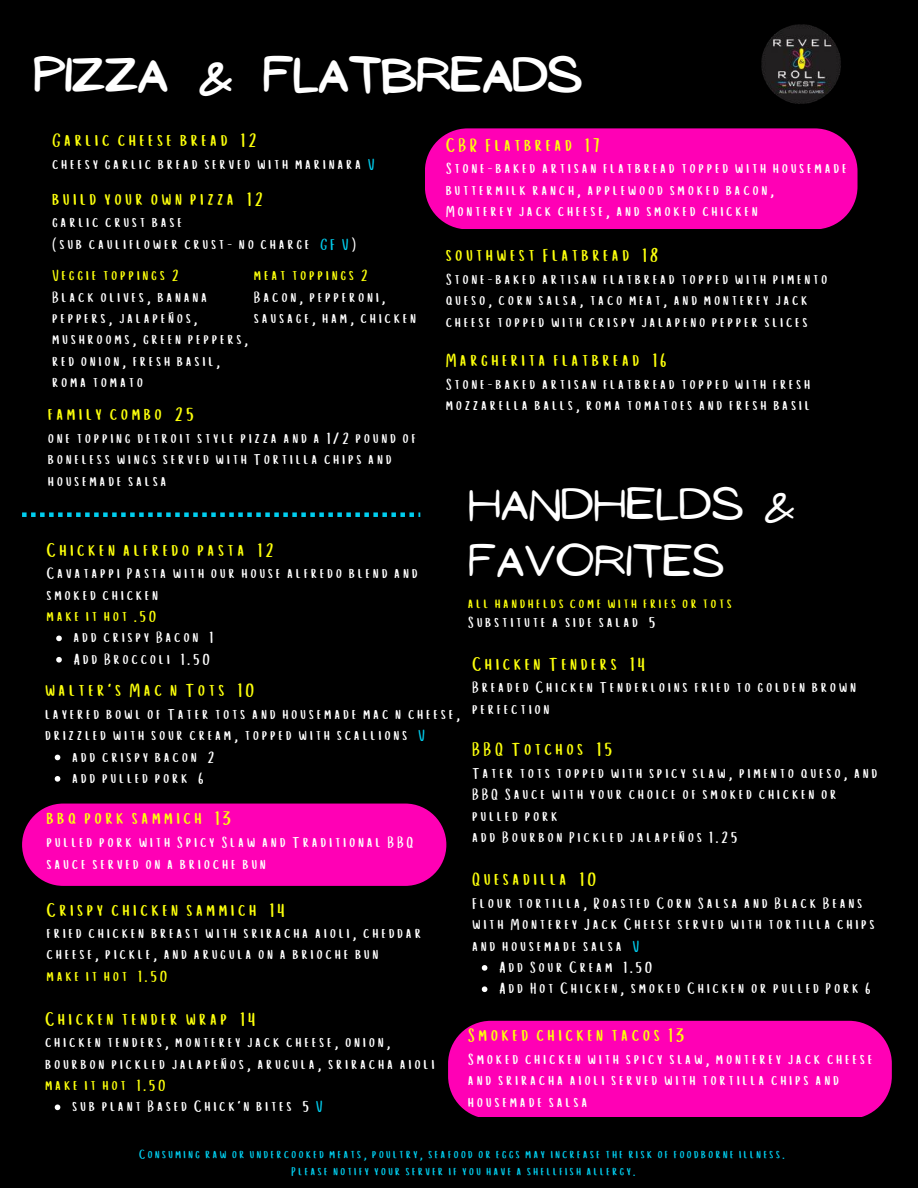
<style>
.page{position:relative;width:918px;height:1188px;background:#000}
.page>*{position:absolute;margin:0;border:0;box-sizing:border-box;transform-origin:0 0}
.t1{font:44.4px "NF Ananias Bold";color:#fff}
.t2{font:41.25px/57.3px "NF Ananias Regular";color:#fff}
.t3{font:19.2px "Cup Cakes";color:#fcff0b}
.t4{font:19.05px "Cup Cakes";color:#fcff0b}
.t5{font:15.9px/21.5px "Cup Cakes";color:#fff}
.t6{font:15.9px "Cup Cakes";color:#fcff0b}
.t7{font:15px "Cup Cakes";color:#fcff0b}
.t8{font:12.9px/17.1px "Cup Cakes";color:#00ceef;text-align:center}
.s1{color:#00ceef}
</style>
<div class="page">
<div style="left:425px;top:128px;width:433px;height:101px;background:#ff00b5;border-radius:43px"></div>
<svg style="left:482px;top:965px;width:5px;height:6px"></svg>
<svg style="left:482px;top:986px;width:5px;height:6px"></svg>
<div style="left:22px;top:804px;width:424px;height:82px;background:#ff00b5;border-radius:41px"></div>
<svg style="left:55px;top:755px;width:5px;height:5px"></svg>
<svg style="left:55px;top:776px;width:5px;height:6px"></svg>
<svg style="left:55px;top:1105px;width:5px;height:5px"></svg>
<div style="left:448px;top:1021px;width:444px;height:96px;background:#ff00b5"></div>
<svg style="left:56px;top:636px;width:6px;height:5px"></svg>
<svg style="left:56px;top:657px;width:6px;height:6px"></svg>
<img style="left:761px;top:24px;width:80px;height:80px">
<svg style="left:22px;top:512px;width:398px;height:5px"></svg>
<h1 class="t1" style="left:34px;top:50px;width:550px">PIZZA &amp; FLATBREADS</h1>
<p class="t4" style="left:53px;top:128px;width:209px">Garlic cheese bread 12</p>
<p class="t5" style="left:53px;top:154px;width:327px">cheesy garlic bread served with marinara <span class="s1">V</span></p>
<p class="t4" style="left:53px;top:187px;width:216px">build your own pizza 12</p>
<p class="t5" style="left:53px;top:213px;width:308px">garlic crust base<br>(sub cauliflower crust- no charge <span class="s1">GF V</span>)</p>
<p class="t6" style="left:53px;top:265px;width:131px">Veggie toppings 2</p>
<p class="t5" style="left:53px;top:287px;width:200px">Black olives, banana peppers, jalapeños, mushrooms, green peppers, red onion, fresh basil, roma tomato</p>
<p class="t6" style="left:255px;top:265px;width:118px">meat toppings 2</p>
<p class="t5" style="left:255px;top:287px;width:166px">Bacon, pepperoni, sausage, ham, chicken</p>
<p class="t4" style="left:49px;top:402px;width:151px">family combo 25</p>
<p class="t5" style="left:49px;top:428px;width:372px">one topping detroit style pizza and a 1/2 pound of boneless wings served with Tortilla chips and housemade salsa</p>
<p class="t3" style="left:47px;top:538px;width:232px">Chicken alfredo pasta 12</p>
<p class="t5" style="left:47px;top:564px;width:375px">Cavatappi Pasta with our house alfredo blend and smoked chicken</p>
<p class="t6" style="left:47px;top:606px;width:114px">make it hot .50</p>
<p class="t4" style="left:446px;top:133px;width:159px">CBR Flatbread 17</p>
<p class="t5" style="left:446px;top:159px;width:405px">Stone-baked artisan flatbread topped with housemade buttermilk ranch, applewood smoked bacon,<br>Monterey jack cheese, and smoked chicken</p>
<p class="t4" style="left:446px;top:243px;width:217px">southwest Flatbread 18</p>
<p class="t5" style="left:446px;top:269px;width:386px">Stone-baked artisan flatbread topped with pimento queso, corn salsa, taco meat, and monterey jack cheese topped with crispy jalapeno pepper slices</p>
<p class="t4" style="left:446px;top:348px;width:226px">Margherita flatbread 16</p>
<p class="t5" style="left:446px;top:374px;width:369px">Stone-baked artisan flatbread topped with fresh mozzarella balls, roma tomatoes and fresh basil</p>
<h2 class="t2" style="left:469px;top:476px;width:328px">HANDHELDS &amp;<br>FAVORITES</h2>
<p class="t7" style="left:469px;top:594px;width:268px">all handhelds come with fries or tots</p>
<p class="t5" style="left:469px;top:613px;width:192px">Substitute a side salad 5</p>
<p class="t5" style="left:74px;top:628px;width:144px">add crispy Bacon 1<br>Add Broccoli 1.50</p>
<p class="t3" style="left:46px;top:678px;width:214px">walter's Mac n Tots 10</p>
<p class="t5" style="left:46px;top:704px;width:419px">layered bowl of Tater tots and housemade mac n cheese, drizzled with sour cream, topped with scallions <span class="s1">V</span></p>
<p class="t5" style="left:73px;top:747px;width:146px">add crispy bacon 2 add pulled pork 6</p>
<p class="t3" style="left:47px;top:806px;width:190px">bbq pork sammich 13</p>
<p class="t5" style="left:47px;top:833px;width:371px">pulled pork with Spicy Slaw and Traditional BBQ sauce served on a brioche bun</p>
<p class="t3" style="left:47px;top:897px;width:243px">Crispy chicken sammich 14</p>
<p class="t5" style="left:47px;top:924px;width:379px">fried chicken breast with sriracha aioli, cheddar cheese, pickle, and arugula on a brioche bun</p>
<p class="t6" style="left:47px;top:966px;width:125px">make it hot 1.50</p>
<p class="t3" style="left:46px;top:1007px;width:215px">Chicken tender wrap 14</p>
<p class="t5" style="left:46px;top:1033px;width:394px">chicken tenders, monterey jack cheese, onion, bourbon pickled jalapeños, arugula, sriracha aioli</p>
<p class="t6" style="left:46px;top:1075px;width:125px">make it hot 1.50</p>
<p class="t5" style="left:73px;top:1097px;width:255px">sub plant Based Chick'n bites 5 <span class="s1">V</span></p>
<p class="t3" style="left:473px;top:652px;width:178px">Chicken Tenders 14</p>
<p class="t5" style="left:473px;top:678px;width:388px">Breaded Chicken Tenderloins fried to golden brown perfection</p>
<p class="t3" style="left:473px;top:737px;width:145px">BBQ Totchos 15</p>
<p class="t5" style="left:473px;top:763px;width:410px">Tater tots topped with spicy slaw, pimento queso, and BBQ Sauce with your choice of smoked chicken or pulled pork<br>add Bourbon Pickled jalapeños 1.25</p>
<p class="t3" style="left:473px;top:867px;width:129px">Quesadilla 10</p>
<p class="t5" style="left:473px;top:893px;width:407px">Flour tortilla, Roasted Corn Salsa and Black Beans with Monterey Jack Cheese served with tortilla chips and housemade salsa <span class="s1">V</span></p>
<p class="t5" style="left:500px;top:958px;width:376px">Add Sour Cream 1.50<br>Add Hot Chicken, smoked Chicken or pulled Pork 6</p>
<p class="t3" style="left:469px;top:1023px;width:221px">Smoked chicken tacos 13</p>
<p class="t5" style="left:469px;top:1049px;width:409px">Smoked chicken with spicy slaw, monterey jack cheese and sriracha aioli served with tortilla chips and housemade salsa</p>
<p class="t8" style="left:139px;top:1146px;width:650px">Consuming raw or undercooked meats, poultry, seafood or eggs may increase the risk of foodborne illness.<br>Please notify your server if you have a shellfish allergy.</p>
</div>
